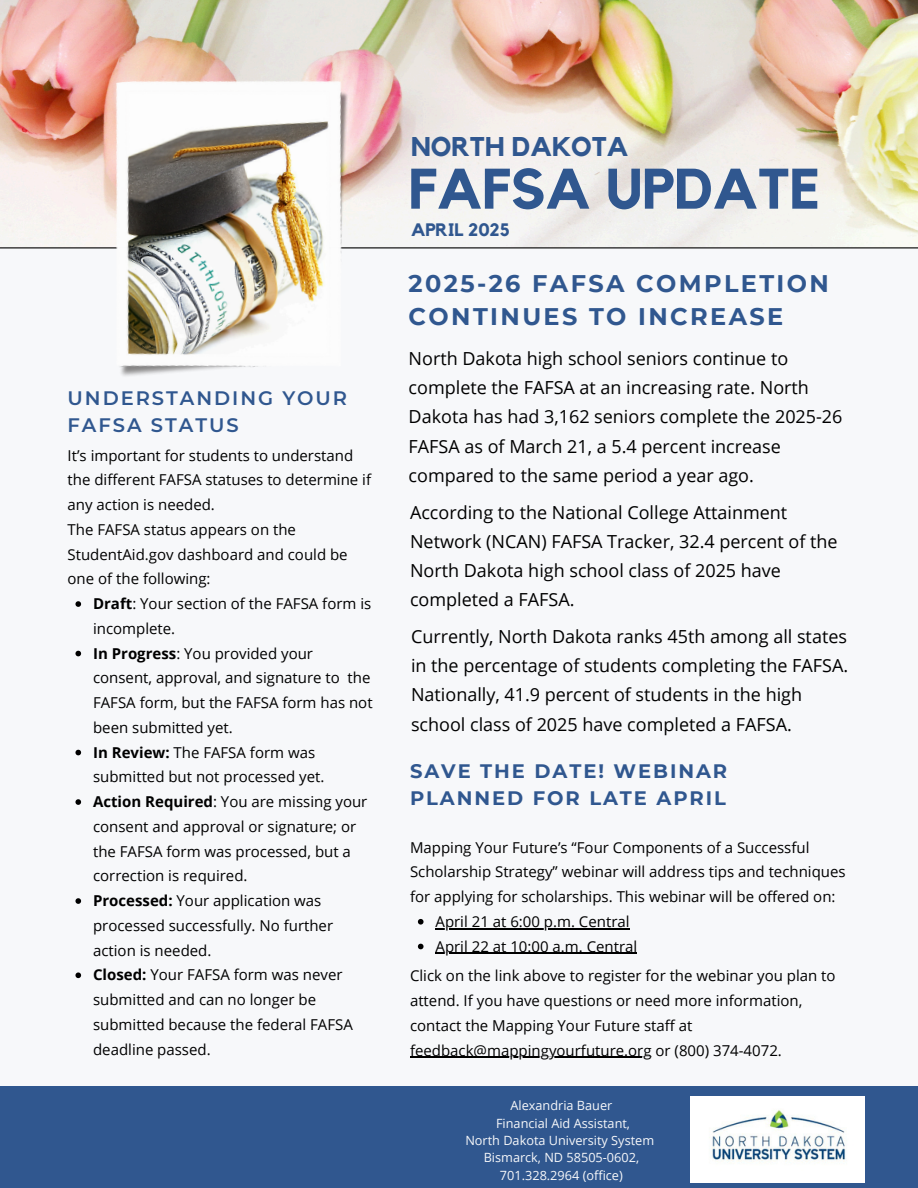
<style>
.page{position:relative;width:918px;height:1188px;background:#f7f8fa}
.page>*{position:absolute;margin:0;border:0;box-sizing:border-box;transform-origin:0 0}
.t1{font:700 56.4px "Kollektif";color:#30578f}
.t2{font:700 27px "Kollektif";color:#30578f}
.t3{font:700 24px/32.7px "Montserrat";letter-spacing:.1em;color:#30578f}
.t4{font:700 19.5px/27px "Montserrat";letter-spacing:.1em;color:#30578f}
.t5{font:600 19.5px/27px "Montserrat";letter-spacing:.1em;color:#30578f}
.t6{font:18px/29.2px "Open Sans";color:#000}
.t7{font:700 18px "Kollektif";color:#30578f}
.t8{font:15px/24.8px "Open Sans";color:#000}
.t9{font:12.75px "Open Sans";color:#f7f8fa}
.s1{font-weight:700}
</style>
<div class="page">
<div style="left:0;top:1086px;width:918px;height:102px;background:#30578f"></div>
<img style="left:0;top:0;width:918px;height:247px">
<hr style="left:0;top:247px;width:918px;height:1px;background:#000">
<img style="left:81px;top:54px;width:303px;height:322px">
<svg style="left:75px;top:601px;width:6px;height:6px"></svg>
<svg style="left:75px;top:651px;width:6px;height:5px"></svg>
<svg style="left:75px;top:750px;width:6px;height:5px"></svg>
<svg style="left:75px;top:799px;width:6px;height:6px"></svg>
<svg style="left:75px;top:898px;width:6px;height:6px"></svg>
<svg style="left:75px;top:972px;width:6px;height:6px"></svg>
<svg style="left:418px;top:919px;width:6px;height:6px"></svg>
<hr style="left:436px;top:928px;width:194px;height:1px;background:#000">
<svg style="left:418px;top:944px;width:6px;height:5px"></svg>
<hr style="left:436px;top:953px;width:201px;height:1px;background:#000">
<img style="left:691px;top:1096px;width:173px;height:87px">
<hr style="left:410px;top:1057px;width:242px;height:1px;background:#000">
<p class="t5" style="left:68px;top:385px;width:281px">UNDERSTANDING YOUR<br>FAFSA STATUS</p>
<p class="t8" style="left:68px;top:442px;width:305px">It’s important for students to understand the different FAFSA statuses to determine if any action is needed.<br>The FAFSA status appears on the StudentAid.gov dashboard and could be one of the following:</p>
<p class="t8" style="left:93px;top:591px;width:280px"><span class="s1">Draft</span>: Your section of the FAFSA form is incomplete.</p>
<h3 class="t8" style="left:93px;top:640px;width:281px"><span class="s1">In Progress</span>: You provided your consent, approval, and signature to the<br>FAFSA form, but the FAFSA form has not been submitted yet.</h3>
<h5 class="t8" style="left:93px;top:739px;width:233px"><span class="s1">In Review:</span> The FAFSA form was submitted but not processed yet.</h5>
<h4 class="t8" style="left:93px;top:789px;width:276px"><span class="s1">Action Required</span>: You are missing your consent and approval or signature; or the FAFSA form was processed, but a correction is required.</h4>
<h6 class="t8" style="left:93px;top:888px;width:242px"><span class="s1">Processed:</span> Your application was processed successfully. No further action is needed.</h6>
<p class="t8" style="left:93px;top:962px;width:261px"><span class="s1">Closed:</span> Your FAFSA form was never submitted and can no longer be submitted because the federal FAFSA deadline passed.</p>
<h2 class="t2" style="left:411px;top:134px;width:219px">NORTH DAKOTA</h2>
<p class="t1" style="left:409px;top:163px;width:413px">FAFSA UPDATE</p>
<h1 class="t7" style="left:411px;top:222px;width:100px">APRIL 2025</h1>
<p class="t3" style="left:409px;top:267px;width:422px">2025-26 FAFSA COMPLETION<br>CONTINUES TO INCREASE</p>
<h4 class="t6" style="left:409px;top:343px;width:435px">North Dakota high school seniors continue to complete the FAFSA at an increasing rate. North Dakota has had 3,162 seniors complete the 2025-26<br>FAFSA as of March 21, a 5.4 percent increase compared to the same period a year ago.</h4>
<h5 class="t6" style="left:410px;top:497px;width:429px">According to the National College Attainment Network (NCAN) FAFSA Tracker, 32.4 percent of the North Dakota high school class of 2025 have completed a FAFSA.</h5>
<h5 class="t6" style="left:411px;top:621px;width:439px">Currently, North Dakota ranks 45th among all states in the percentage of students completing the FAFSA.<br>Nationally, 41.9 percent of students in the high school class of 2025 have completed a FAFSA.</h5>
<p class="t4" style="left:410px;top:758px;width:319px">SAVE THE DATE! WEBINAR<br>PLANNED FOR LATE APRIL</p>
<p class="t8" style="left:410px;top:834px;width:437px">Mapping Your Future’s “Four Components of a Successful<br>Scholarship Strategy” webinar will address tips and techniques for applying for scholarships. This webinar will be offered on:</p>
<p class="t8" style="left:436px;top:909px;width:196px">April 21 at 6:00 p.m. Central</p>
<p class="t8" style="left:436px;top:933px;width:203px">April 22 at 10:00 a.m. Central</p>
<p class="t8" style="left:410px;top:963px;width:427px">Click on the link above to register for the webinar you plan to attend. If you have questions or need more information, contact the Mapping Your Future staff at</p>
<p class="t8" style="left:410px;top:1037px;width:373px">feedback@mappingyourfuture.org or (800) 374-4072.</p>
<h4 class="t9" style="left:510px;top:1097px;width:103px">Alexandria Bauer</h4>
<h6 class="t9" style="left:496px;top:1114px;width:136px">Financial Aid Assistant,</h6>
<p class="t9" style="left:465px;top:1131px;width:190px">North Dakota University System</p>
<p class="t9" style="left:484px;top:1149px;width:157px">Bismarck, ND 58505-0602,</p>
<h6 class="t9" style="left:500px;top:1166px;width:124px">701.328.2964 (office)</h6>
</div>
